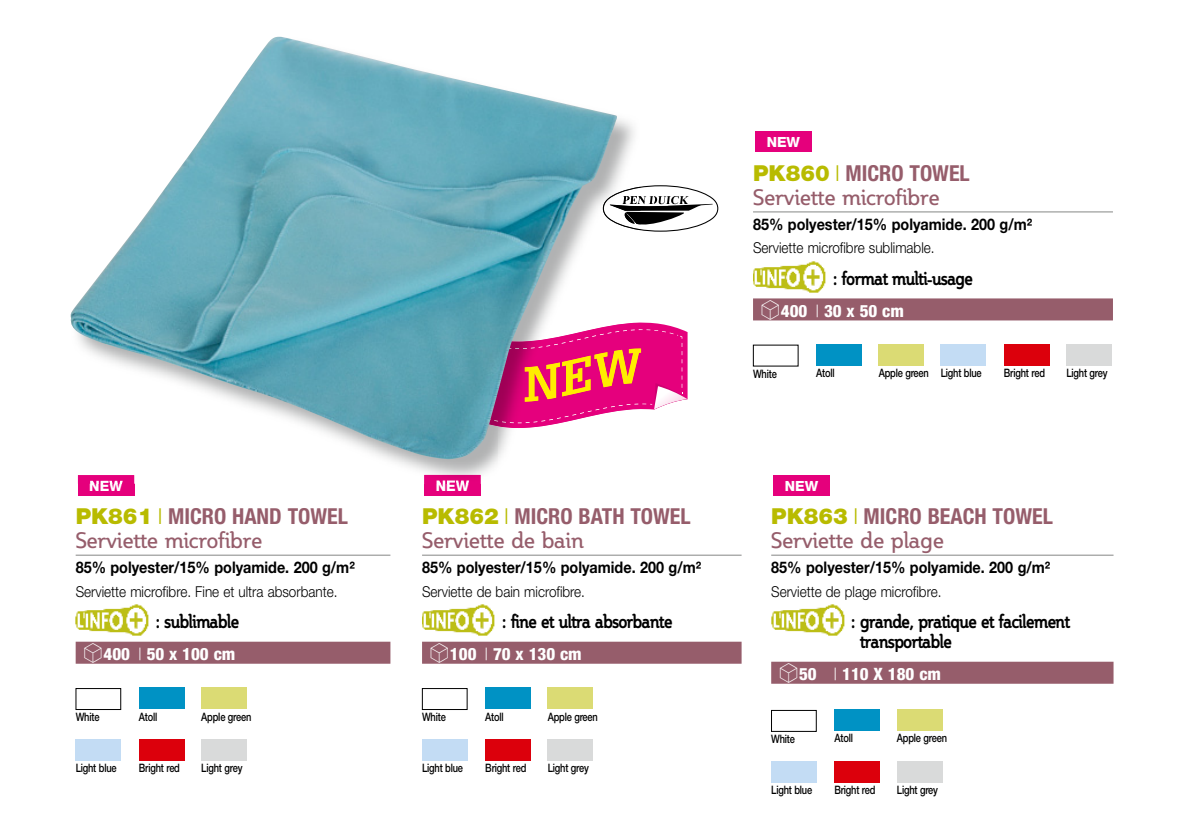
<style>
.page{position:relative;width:1191px;height:840px;background:#fff}
.page>*{position:absolute;margin:0;border:0;box-sizing:border-box;transform-origin:0 0}
.t1{font:700 condensed 22px "Helvetica Neue LT";color:#965d6b}
.t2{font:22px "Steinem";color:#965d6b}
.t3{font:700 18px/20px "Steinem";letter-spacing:-.01em;color:#000;scale:.9 1}
.t4{font:800 condensed 17px "Helvetica Neue LT";color:#fff}
.t5{font:700 16px "Helvetica Neue LT";color:#000;scale:.9 1}
.t6{font:300 15px "Helvetica Neue LT";color:#000;scale:.9 1}
.t7{font:800 14px "Helvetica Neue LT";color:#fff}
.t8{font:500 11.6px "Helvetica Neue LT";letter-spacing:-.02em;color:#000;scale:.8 1}
.s1{font-weight:900;font-stretch:normal;color:#b8bb00}
.s2{font-weight:300;color:#b8bb00}
.s3{font-family:"Linotype Shapeshifter";font-weight:400;font-stretch:normal;font-size:26px}
.s4{font-weight:300}
</style>
<div class="page">
<hr style="left:753px;top:211px;width:360px;height:1px;background:#868786">
<div style="left:753px;top:298px;width:360px;height:22px;background:#965d6b"></div>
<img style="left:753px;top:261px;width:73px;height:32px">
<hr style="left:76px;top:554px;width:314px;height:1px;background:#868786">
<div style="left:76px;top:641px;width:314px;height:22px;background:#965d6b"></div>
<img style="left:76px;top:604px;width:73px;height:32px">
<hr style="left:422px;top:554px;width:319px;height:1px;background:#868786">
<div style="left:422px;top:641px;width:319px;height:22px;background:#965d6b"></div>
<img style="left:422px;top:604px;width:73px;height:32px">
<hr style="left:771px;top:554px;width:342px;height:1px;background:#868786">
<div style="left:771px;top:661px;width:342px;height:22px;background:#965d6b"></div>
<img style="left:771px;top:604px;width:74px;height:32px">
<div style="left:755px;top:132px;width:56px;height:20px;background:#e5007c"></div>
<div style="left:78px;top:475px;width:56px;height:20px;background:#e5007c"></div>
<div style="left:424px;top:474px;width:56px;height:21px;background:#e5007c"></div>
<div style="left:773px;top:474px;width:56px;height:21px;background:#e5007c"></div>
<div style="left:878px;top:344px;width:46px;height:21px;background:#dbdb74"></div>
<div style="left:816px;top:344px;width:45px;height:21px;background:#0092c4"></div>
<div style="left:940px;top:344px;width:46px;height:21px;background:#c3dcf4"></div>
<div style="left:1004px;top:344px;width:45px;height:21px;background:#dc000c"></div>
<div style="left:1066px;top:344px;width:45px;height:21px;background:#d9dada"></div>
<div style="left:76px;top:738px;width:45px;height:22px;background:#c3dcf4"></div>
<div style="left:139px;top:738px;width:45px;height:22px;background:#dc000c"></div>
<div style="left:201px;top:687px;width:46px;height:21px;background:#dbdb74"></div>
<div style="left:139px;top:687px;width:45px;height:21px;background:#0092c4"></div>
<div style="left:201px;top:738px;width:46px;height:22px;background:#d9dada"></div>
<div style="left:76px;top:687px;width:45px;height:22px;border:1px solid #000"></div>
<div style="left:422px;top:738px;width:45px;height:22px;background:#c3dcf4"></div>
<div style="left:485px;top:738px;width:45px;height:22px;background:#dc000c"></div>
<div style="left:548px;top:687px;width:45px;height:21px;background:#dbdb74"></div>
<div style="left:485px;top:687px;width:45px;height:21px;background:#0092c4"></div>
<div style="left:548px;top:738px;width:45px;height:22px;background:#d9dada"></div>
<div style="left:422px;top:687px;width:45px;height:22px;border:1px solid #000"></div>
<div style="left:771px;top:760px;width:45px;height:22px;background:#c3dcf4"></div>
<div style="left:834px;top:760px;width:46px;height:22px;background:#dc000c"></div>
<div style="left:897px;top:709px;width:45px;height:21px;background:#dbdb74"></div>
<div style="left:834px;top:709px;width:46px;height:21px;background:#0092c4"></div>
<div style="left:897px;top:760px;width:45px;height:22px;background:#d9dada"></div>
<div style="left:771px;top:709px;width:45px;height:22px;border:1px solid #000"></div>
<img style="left:77px;top:36px;width:421px;height:447px">
<svg style="left:617px;top:185px;width:101px;height:46px"></svg>
<img style="left:617px;top:186px;width:23px;height:44px">
<img style="left:78px;top:475px;width:56px;height:8px">
<img style="left:90px;top:480px;width:33px;height:3px">
<img style="left:424px;top:474px;width:56px;height:9px">
<img style="left:436px;top:480px;width:33px;height:3px">
<svg style="left:617px;top:322px;width:70px;height:89px;background:#e92d93"></svg>
<img style="left:617px;top:329px;width:23px;height:19px">
<img style="left:617px;top:348px;width:23px;height:39px">
<img style="left:70px;top:37px;width:547px;height:422px">
<p class="t7" style="left:766px;top:134px;width:35px">NEW</p>
<h1 class="t1" style="left:753px;top:159px;width:218px"><span class="s1">PK860</span> <span class="s2">I</span> MICRO TOWEL</h1>
<h1 class="t2" style="left:753px;top:185px;width:188px">Serviette microfibre</h1>
<h3 class="t5" style="left:753px;top:214px;width:312px">85% polyester/15% polyamide. 200 g/m²</h3>
<p class="t6" style="left:753px;top:239px;width:203px">Serviette microfibre sublimable.</p>
<h2 class="t3" style="left:833px;top:268px;width:157px">: format multi-usage</h2>
<h3 class="t4" style="left:760px;top:300px;width:146px"><span class="s3">S</span>400 <span class="s4">|</span> 30 x 50 cm</h3>
<p class="t8" style="left:753px;top:366px;width:31px">White</p>
<p class="t8" style="left:816px;top:366px;width:25px">Atoll</p>
<p class="t8" style="left:878px;top:366px;width:130px">Apple green Light blue</p>
<p class="t8" style="left:1004px;top:366px;width:53px">Bright red</p>
<p class="t8" style="left:1066px;top:366px;width:53px">Light grey</p>
<p class="t7" style="left:89px;top:477px;width:35px">NEW</p>
<p class="t7" style="left:436px;top:477px;width:35px">NEW</p>
<p class="t7" style="left:785px;top:477px;width:35px">NEW</p>
<h1 class="t1" style="left:76px;top:502px;width:274px"><span class="s1">PK861</span> <span class="s2">I</span> MICRO HAND TOWEL</h1>
<h1 class="t2" style="left:76px;top:528px;width:188px">Serviette microfibre</h1>
<h3 class="t5" style="left:76px;top:557px;width:312px">85% polyester/15% polyamide. 200 g/m²</h3>
<p class="t6" style="left:76px;top:581px;width:292px">Serviette microfibre. Fine et ultra absorbante.</p>
<h2 class="t3" style="left:156px;top:611px;width:94px">: sublimable</h2>
<h3 class="t4" style="left:82px;top:643px;width:154px"><span class="s3">S</span>400 <span class="s4">|</span> 50 x 100 cm</h3>
<h1 class="t1" style="left:422px;top:502px;width:270px"><span class="s1">PK862</span> <span class="s2">I</span> MICRO BATH TOWEL</h1>
<h1 class="t2" style="left:422px;top:528px;width:163px">Serviette de bain</h1>
<h3 class="t5" style="left:422px;top:557px;width:312px">85% polyester/15% polyamide. 200 g/m²</h3>
<p class="t6" style="left:422px;top:581px;width:183px">Serviette de bain microfibre.</p>
<h2 class="t3" style="left:502px;top:611px;width:190px">: fine et ultra absorbante</h2>
<h3 class="t4" style="left:429px;top:643px;width:154px"><span class="s3">S</span>100 <span class="s4">|</span> 70 x 130 cm</h3>
<h1 class="t1" style="left:771px;top:502px;width:283px"><span class="s1">PK863</span> <span class="s2">I</span> MICRO BEACH TOWEL</h1>
<h1 class="t2" style="left:771px;top:528px;width:174px">Serviette de plage</h1>
<h3 class="t5" style="left:771px;top:557px;width:312px">85% polyester/15% polyamide. 200 g/m²</h3>
<p class="t6" style="left:771px;top:581px;width:191px">Serviette de plage microfibre.</p>
<h2 class="t3" style="left:860px;top:611px;width:234px;text-indent:-9px">: grande, pratique et facilement transportable</h2>
<h3 class="t4" style="left:778px;top:663px;width:164px"><span class="s3">S</span>50 <span class="s4">|</span> 110 X 180 cm</h3>
<p class="t8" style="left:76px;top:709px;width:31px">White</p>
<p class="t8" style="left:139px;top:709px;width:25px">Atoll</p>
<p class="t8" style="left:201px;top:709px;width:64px">Apple green</p>
<p class="t8" style="left:422px;top:709px;width:31px">White</p>
<p class="t8" style="left:485px;top:709px;width:25px">Atoll</p>
<p class="t8" style="left:548px;top:709px;width:64px">Apple green</p>
<p class="t8" style="left:771px;top:731px;width:31px">White</p>
<p class="t8" style="left:834px;top:731px;width:25px">Atoll</p>
<p class="t8" style="left:897px;top:731px;width:64px">Apple green</p>
<p class="t8" style="left:76px;top:760px;width:53px">Light blue</p>
<p class="t8" style="left:139px;top:760px;width:53px">Bright red</p>
<p class="t8" style="left:201px;top:760px;width:53px">Light grey</p>
<p class="t8" style="left:422px;top:760px;width:53px">Light blue</p>
<p class="t8" style="left:485px;top:760px;width:53px">Bright red</p>
<p class="t8" style="left:548px;top:760px;width:53px">Light grey</p>
<p class="t8" style="left:771px;top:782px;width:53px">Light blue</p>
<p class="t8" style="left:834px;top:782px;width:53px">Bright red</p>
<p class="t8" style="left:897px;top:782px;width:53px">Light grey</p>
</div>
